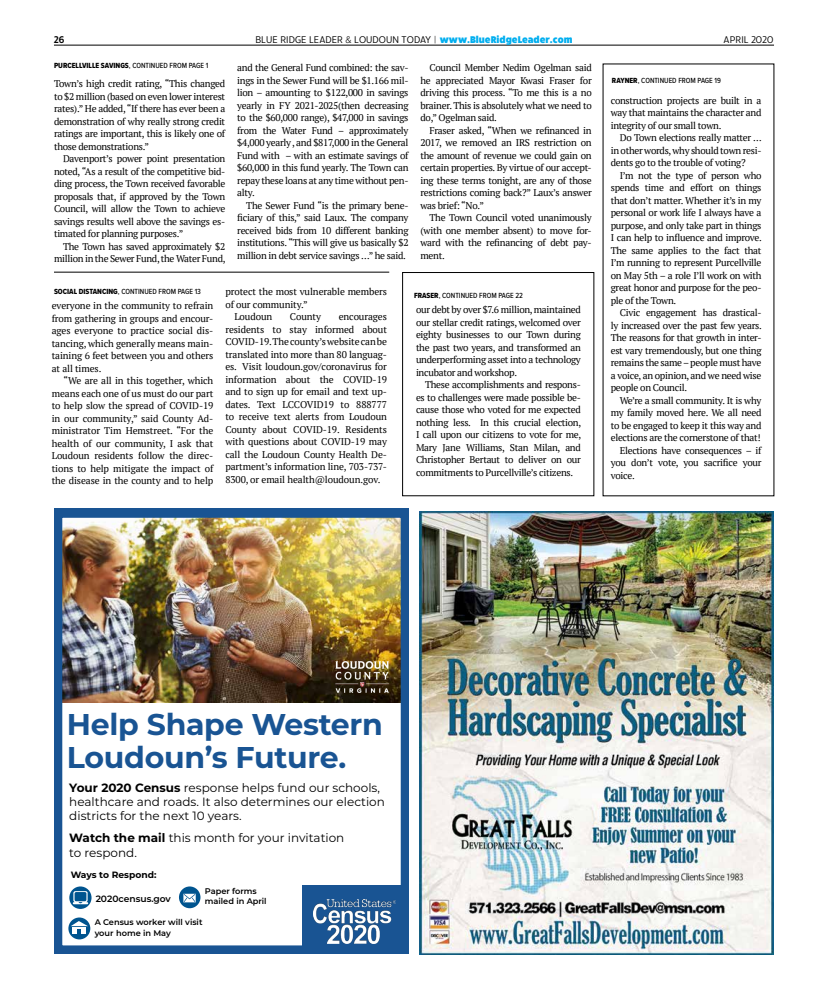
<style>
.page{position:relative;width:828px;height:990px;background:#fff}
.page>*{position:absolute;margin:0;border:0;box-sizing:border-box;transform-origin:0 0}
.t1{font:700 30px/33px "Montserrat";letter-spacing:-.01em;color:#195493}
.t2{font:12px/14.4px "Montserrat";color:#000}
.t3{font:10px "Ruck Sack";letter-spacing:.01em;color:#000}
.t4{font:600 10px "Ruck Sack";color:#000}
.t5{font:9.8px/12.5px "PT Serif";letter-spacing:-.03em;color:#000;text-align:justify}
.t6{font:9.8px "PT Serif";letter-spacing:-.01em;color:#000}
.t7{font:600 9.2px "Montserrat";color:#000}
.t8{font:700 9.2px "Montserrat";color:#000}
.t9{font:600 8.2px/9.9px "Montserrat";color:#000}
.t10{font:500 7.7px "Proxima Nova Cond";color:#000}
.t11{font:7.7px "Proxima Nova Cond Extrabld";color:#000}
.s1{font-family:"Proxima Nova";font-weight:300}
.s2{font-weight:900}
.s3{font-weight:900;color:#00aeef}
.s4{font-family:"Proxima Nova Cond";font-weight:500}
.s5{font-family:"Proxima Nova Cond Extrabld";font-weight:400}
.s6{font-weight:700}
</style>
<div class="page">
<hr style="left:54px;top:272px;width:335px;height:1px;background:#000">
<img style="left:419px;top:511px;width:355px;height:444px">
<img style="left:54px;top:508px;width:355px;height:446px">
<div style="left:302px;top:885px;width:107px;height:69px;background:#195493"></div>
<img style="left:313px;top:899px;width:82px;height:45px">
<svg style="left:179px;top:886px;width:21px;height:22px"></svg>
<svg style="left:69px;top:886px;width:23px;height:23px"></svg>
<div style="left:68px;top:918px;width:22px;height:21px;background:#00548f;border-radius:50%"></div>
<svg style="left:71px;top:921px;width:17px;height:13px"></svg>
<img style="left:325px;top:652px;width:74px;height:50px">
<div style="left:402px;top:272px;width:192px;height:224px;border:1px solid #000"></div>
<hr style="left:54px;top:45px;width:720px;height:1px;background:#000">
<p class="t4" style="left:54px;top:32px;width:12px">26</p>
<p class="t3" style="left:255px;top:32px;width:318px">BLUE RIDGE LEADER <span class="s1">&amp;</span> LOUDOUN TODAY <span class="s2">|</span> <span class="s3">www.BlueRidgeLeader.com</span></p>
<p class="t3" style="left:724px;top:32px;width:51px">APRIL 2020</p>
<p class="t11" style="left:54px;top:60px;width:156px">PURCELLVILLE SAVINGS<span class="s4">, CONTINUED FROM PAGE 1</span></p>
<p class="t5" style="left:54px;top:78px;width:173px">Town’s high credit rating, “This changed to $2 million (based on even lower interest rates).” He added, “If there has ever been a demonstration of why really strong credit ratings are important, this is likely one of those demonstrations.”</p>
<p class="t5" style="left:54px;top:153px;width:173px;text-indent:9px">Davenport’s power point presentation noted, “As a result of the competitive bid&shy;ding process, the Town received favorable proposals that, if approved by the Town Council, will allow the Town to achieve savings results well above the savings es&shy;timated for planning purposes.”</p>
<p class="t5" style="left:54px;top:240px;width:173px;text-align:right">The Town has saved approximately $2 million in the Sewer Fund, the Water Fund,</p>
<p class="t5" style="left:237px;top:62px;width:173px">and the General Fund combined: the sav&shy;ings in the Sewer Fund will be $1.166 mil&shy;lion – amounting to $122,000 in savings yearly in FY 2021-2025(then decreasing to the $60,000 range), $47,000 in savings from the Water Fund – approximately $4,000 yearly , and $817,000 in the General Fund with – with an estimate savings of $60,000 in this fund yearly. The Town can repay these loans at any time without pen&shy;alty.</p>
<p class="t5" style="left:237px;top:199px;width:173px;text-indent:9px">The Sewer Fund “is the primary bene&shy;ficiary of this,” said Laux. The company received bids from 10 different banking institutions. “This will give us basically $2 million in debt service savings …” he said.</p>
<p class="t5" style="left:421px;top:62px;width:173px;text-indent:9px">Council Member Nedim Ogelman said he appreciated Mayor Kwasi Fraser for driving this process. “To me this is a no brainer. This is absolutely what we need to do,” Ogelman said.</p>
<p class="t5" style="left:421px;top:124px;width:173px;text-indent:9px">Fraser asked, “When we refinanced in 2017, we removed an IRS restriction on the amount of revenue we could gain on certain properties. By virtue of our accept&shy;ing these terms tonight, are any of those restrictions coming back?” Laux’s answer was brief: “No.”</p>
<p class="t5" style="left:421px;top:212px;width:173px;text-indent:9px">The Town Council voted unanimously (with one member absent) to move for&shy;ward with the refinancing of debt pay&shy;ment.</p>
<p class="t10" style="left:54px;top:286px;width:148px"><span class="s5">SOCIAL DISTANCING</span>, CONTINUED FROM PAGE 13</p>
<p class="t5" style="left:52px;top:300px;width:163px">everyone in the community to refrain from gathering in groups and encour&shy;ages everyone to practice social dis&shy;tancing, which generally means main&shy;taining 6 feet between you and others at all times.</p>
<p class="t5" style="left:52px;top:375px;width:163px;text-indent:12px">“We are all in this together, which means each one of us must do our part to help slow the spread of COVID-19 in our community,” said County Ad&shy;ministrator Tim Hemstreet. “For the health of our community, I ask that Loudoun residents follow the direc&shy;tions to help mitigate the impact of the disease in the county and to help</p>
<p class="t6" style="left:225px;top:286px;width:163px">protect the most vulnerable members</p>
<p class="t6" style="left:225px;top:298px;width:84px">of our community.”</p>
<p class="t6" style="left:234px;top:311px;width:39px">Loudoun</p>
<p class="t5" style="left:290px;top:311px;width:33px">County</p>
<p class="t5" style="left:225px;top:311px;width:163px;text-indent:113px">encourages residents to stay informed about COVID-19. The county’s website can be translated into more than 80 languag&shy;es. Visit loudoun.gov/coronavirus for information about the COVID-19 and to sign up for email and text up&shy;dates. Text LCCOVID19 to 888777 to receive text alerts from Loudoun County about COVID-19. Residents with questions about COVID-19 may call the Loudoun County Health De&shy;partment’s information line, 703-737- 8300, or email health@loudoun.gov.</p>
<p class="t10" style="left:414px;top:290px;width:111px"><span class="s5">FRASER</span>, CONTINUED FROM PAGE 22</p>
<p class="t5" style="left:416px;top:304px;width:166px">our debt by over $7.6 million, maintained our stellar credit ratings, welcomed over eighty businesses to our Town during the past two years, and transformed an underperforming asset into a technology incubator and workshop.</p>
<p class="t5" style="left:416px;top:379px;width:167px;text-indent:9px">These accomplishments and respons&shy;es to challenges were made possible be&shy;cause those who voted for me expected nothing less. In this crucial election, I call upon our citizens to vote for me, Mary Jane Williams, Stan Milan, and Christopher Bertaut to deliver on our commitments to Purcellville’s citizens.</p>
<p class="t10" style="left:612px;top:75px;width:110px"><span class="s5">RAYNER</span>, CONTINUED FROM PAGE 19</p>
<p class="t5" style="left:611px;top:94px;width:152px">construction projects are built in a way that maintains the character and integrity of our small town.</p>
<p class="t5" style="left:611px;top:131px;width:153px;text-indent:9px">Do Town elections really matter … in other words, why should town resi&shy;dents go to the trouble of voting?</p>
<p class="t5" style="left:611px;top:169px;width:153px;text-indent:9px">I’m not the type of person who spends time and effort on things that don’t matter. Whether it’s in my personal or work life I always have a purpose, and only take part in things I can help to influence and improve.<br>The same applies to the fact that I’m running to represent Purcellville on May 5th – a role I’ll work on with great honor and purpose for the peo&shy;ple of the Town.</p>
<p class="t5" style="left:611px;top:306px;width:153px;text-indent:9px">Civic engagement has drastical&shy;ly increased over the past few years.<br>The reasons for that growth in inter&shy;est vary tremendously, but one thing remains the same – people must have a voice, an opinion, and we need wise people on Council.</p>
<p class="t5" style="left:620px;top:394px;width:143px">We’re a small community. It is why</p>
<p class="t5" style="left:611px;top:406px;width:152px">my family moved here. We all need</p>
<p class="t5" style="left:611px;top:419px;width:152px">to be engaged to keep it this way and</p>
<p class="t5" style="left:611px;top:431px;width:151px">elections are the cornerstone of that!</p>
<p class="t5" style="left:620px;top:444px;width:143px">Elections have consequences – if</p>
<p class="t5" style="left:611px;top:456px;width:152px">you don’t vote, you sacrifice your</p>
<p class="t5" style="left:611px;top:469px;width:25px">voice.</p>
<h1 class="t1" style="left:67px;top:706px;width:317px">Help Shape Western<br>Loudoun’s Future.</h1>
<p class="t2" style="left:69px;top:780px;width:317px"><span class="s6">Your 2020 Census</span> response helps fund our schools, healthcare and roads. It also determines our election districts for the next 10 years.</p>
<p class="t2" style="left:69px;top:830px;width:277px"><span class="s6">Watch the mail</span> this month for your invitation to respond.</p>
<p class="t8" style="left:71px;top:868px;width:87px">Ways to Respond:</p>
<p class="t7" style="left:96px;top:893px;width:77px">2020census.gov</p>
<p class="t9" style="left:205px;top:886px;width:63px">Paper forms mailed in April</p>
<p class="t9" style="left:95px;top:917px;width:109px;line-height:11px">A Census worker will visit your home in May</p>
</div>
